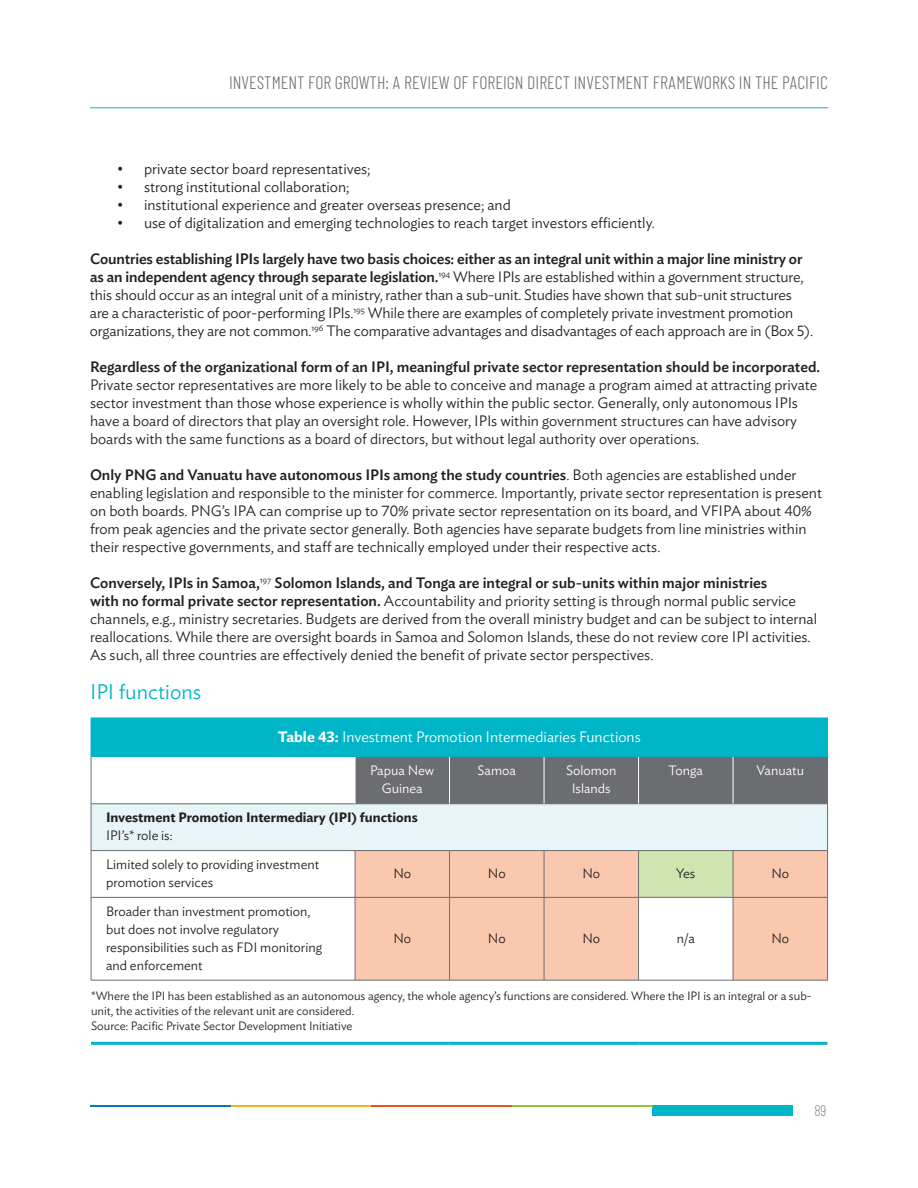
<style>
.page{position:relative;width:918px;height:1188px;background:#fff}
.page>*{position:absolute;margin:0;border:0;box-sizing:border-box;transform-origin:0 0}
.t1{font:300 21px "Ideal Sans";color:#00b5c8}
.t2{font:300 18px "Barlow Condensed";color:#6c6d70}
.t3{font:300 15px/18px "Ideal Sans";color:#231f20}
.t4{font:500 15px "Ideal Sans";color:#231f20}
.t5{font:300 15px "Ideal Sans";color:#fff}
.t6{font:200 15px "Barlow Condensed";color:#6c6d70}
.t7{font:300 13.5px/18px "Ideal Sans";color:#231f20}
.t8{font:300 13.5px/18px "Ideal Sans";color:#fff;text-align:center}
.t9{font:600 13.5px "Ideal Sans";color:#231f20}
.t10{font:300 12px/15px "Ideal Sans";color:#231f20}
.s1{font-weight:500}
.s2{font-weight:600}
</style>
<div class="page">
<hr style="left:90px;top:107px;width:738px;height:1px;background:#00b5c8">
<div style="left:653px;top:1105px;width:140px;height:11px;background:#00b5c8"></div>
<hr style="left:371px;top:1105px;width:141px;height:2px;background:#ea512a">
<hr style="left:231px;top:1105px;width:140px;height:2px;background:#fbb416">
<hr style="left:90px;top:1105px;width:141px;height:2px;background:#007cb6">
<hr style="left:512px;top:1105px;width:141px;height:2px;background:#8bc63e">
<div style="left:91px;top:718px;width:737px;height:39px;background:#00b5c8"></div>
<div style="left:356px;top:757px;width:471px;height:47px;background:#6c6d70"></div>
<div style="left:91px;top:804px;width:737px;height:47px;background:#e7f5f8"></div>
<svg style="left:356px;top:851px;width:471px;height:129px;background:#f9ceb8"></svg>
<div style="left:639px;top:851px;width:94px;height:46px;background:#cfe4ae"></div>
<hr style="left:91px;top:1042px;width:264px;height:3px;background:#00b5c8">
<hr style="left:355px;top:1042px;width:95px;height:3px;background:#00b5c8">
<hr style="left:450px;top:1042px;width:94px;height:3px;background:#00b5c8">
<hr style="left:544px;top:1042px;width:95px;height:3px;background:#00b5c8">
<hr style="left:639px;top:1042px;width:94px;height:3px;background:#00b5c8">
<hr style="left:733px;top:1042px;width:95px;height:3px;background:#00b5c8">
<hr style="left:91px;top:757px;width:1px;height:47px;background:#6c6d70">
<hr style="left:827px;top:757px;width:1px;height:47px;background:#6c6d70">
<hr style="left:91px;top:804px;width:264px;height:1px;background:#6c6d70">
<hr style="left:91px;top:804px;width:1px;height:46px;background:#6c6d70">
<hr style="left:355px;top:804px;width:95px;height:1px;background:#6c6d70">
<hr style="left:450px;top:804px;width:94px;height:1px;background:#6c6d70">
<hr style="left:544px;top:804px;width:95px;height:1px;background:#6c6d70">
<hr style="left:639px;top:804px;width:94px;height:1px;background:#6c6d70">
<hr style="left:733px;top:804px;width:95px;height:1px;background:#6c6d70">
<hr style="left:827px;top:804px;width:1px;height:46px;background:#6c6d70">
<hr style="left:91px;top:850px;width:264px;height:1px;background:#6c6d70">
<hr style="left:91px;top:851px;width:1px;height:46px;background:#6c6d70">
<hr style="left:355px;top:850px;width:95px;height:1px;background:#6c6d70">
<hr style="left:355px;top:851px;width:1px;height:46px;background:#6c6d70">
<hr style="left:450px;top:850px;width:94px;height:1px;background:#6c6d70">
<hr style="left:449px;top:851px;width:1px;height:46px;background:#6c6d70">
<hr style="left:544px;top:850px;width:95px;height:1px;background:#6c6d70">
<hr style="left:544px;top:851px;width:1px;height:46px;background:#6c6d70">
<hr style="left:639px;top:850px;width:94px;height:1px;background:#6c6d70">
<hr style="left:638px;top:851px;width:1px;height:46px;background:#6c6d70">
<hr style="left:733px;top:850px;width:95px;height:1px;background:#6c6d70">
<hr style="left:733px;top:851px;width:1px;height:46px;background:#6c6d70">
<hr style="left:827px;top:851px;width:1px;height:46px;background:#6c6d70">
<hr style="left:91px;top:897px;width:264px;height:1px;background:#6c6d70">
<hr style="left:91px;top:898px;width:1px;height:82px;background:#6c6d70">
<hr style="left:355px;top:897px;width:95px;height:1px;background:#6c6d70">
<hr style="left:355px;top:898px;width:1px;height:82px;background:#6c6d70">
<hr style="left:450px;top:897px;width:94px;height:1px;background:#6c6d70">
<hr style="left:449px;top:898px;width:1px;height:82px;background:#6c6d70">
<hr style="left:544px;top:897px;width:95px;height:1px;background:#6c6d70">
<hr style="left:544px;top:898px;width:1px;height:82px;background:#6c6d70">
<hr style="left:639px;top:897px;width:94px;height:1px;background:#6c6d70">
<hr style="left:638px;top:898px;width:1px;height:82px;background:#6c6d70">
<hr style="left:733px;top:897px;width:95px;height:1px;background:#6c6d70">
<hr style="left:733px;top:898px;width:1px;height:82px;background:#6c6d70">
<hr style="left:827px;top:898px;width:1px;height:82px;background:#6c6d70">
<hr style="left:91px;top:980px;width:264px;height:1px;background:#6c6d70">
<hr style="left:355px;top:980px;width:95px;height:1px;background:#6c6d70">
<hr style="left:450px;top:980px;width:94px;height:1px;background:#6c6d70">
<hr style="left:544px;top:980px;width:95px;height:1px;background:#6c6d70">
<hr style="left:639px;top:980px;width:94px;height:1px;background:#6c6d70">
<hr style="left:733px;top:980px;width:95px;height:1px;background:#6c6d70">
<hr style="left:449px;top:757px;width:1px;height:47px;background:#fff">
<hr style="left:544px;top:757px;width:1px;height:47px;background:#fff">
<hr style="left:638px;top:757px;width:1px;height:47px;background:#fff">
<hr style="left:733px;top:757px;width:1px;height:47px;background:#fff">
<p class="t2" style="left:229px;top:72px;width:600px">INVESTMENT FOR GROWTH: A REVIEW OF FOREIGN DIRECT INVESTMENT FRAMEWORKS IN THE PACIFIC</p>
<p class="t3" style="left:117px;top:158px;width:255px">• private sector board representatives;</p>
<p class="t3" style="left:117px;top:176px;width:234px">• strong institutional collaboration;</p>
<p class="t3" style="left:117px;top:194px;width:395px">• institutional experience and greater overseas presence; and</p>
<p class="t3" style="left:117px;top:212px;width:539px">• use of digitalization and emerging technologies to reach target investors efficiently.</p>
<p class="t3" style="left:90px;top:248px;width:725px"><span class="s1">Countries establishing IPIs largely have two basis choices: either as an integral unit within a major line ministry or as an independent agency through separate legislation.</span><sup>194</sup> Where IPIs are established within a government structure, this should occur as an integral unit of a ministry, rather than a sub-unit. Studies have shown that sub-unit structures are a characteristic of poor-performing IPIs.<sup>195</sup> While there are examples of completely private investment promotion organizations, they are not common.<sup>196</sup> The comparative advantages and disadvantages of each approach are in (Box 5).</p>
<p class="t4" style="left:90px;top:355px;width:732px">Regardless of the organizational form of an IPI, meaningful private sector representation should be incorporated.</p>
<p class="t3" style="left:90px;top:374px;width:729px">Private sector representatives are more likely to be able to conceive and manage a program aimed at attracting private sector investment than those whose experience is wholly within the public sector. Generally, only autonomous IPIs have a board of directors that play an oversight role. However, IPIs within government structures can have advisory boards with the same functions as a board of directors, but without legal authority over operations.</p>
<p class="t3" style="left:90px;top:464px;width:734px"><span class="s1">Only PNG and Vanuatu have autonomous IPIs among the study countries</span>. Both agencies are established under enabling legislation and responsible to the minister for commerce. Importantly, private sector representation is present on both boards. PNG’s IPA can comprise up to 70% private sector representation on its board, and VFIPA about 40% from peak agencies and the private sector generally. Both agencies have separate budgets from line ministries within their respective governments, and staff are technically employed under their respective acts.</p>
<p class="t3" style="left:90px;top:572px;width:729px"><span class="s1">Conversely, IPIs in Samoa,</span><sup>197</sup> <span class="s1">Solomon Islands, and Tonga are integral or sub-units within major ministries<br>with no formal private sector representation.</span> Accountability and priority setting is through normal public service channels, e.g., ministry secretaries. Budgets are derived from the overall ministry budget and can be subject to internal reallocations. While there are oversight boards in Samoa and Solomon Islands, these do not review core IPI activities.<br>As such, all three countries are effectively denied the benefit of private sector perspectives.</p>
<h1 class="t1" style="left:90px;top:676px;width:113px">IPI functions</h1>
<p class="t5" style="left:278px;top:725px;width:364px"><span class="s2">Table 43:</span> Investment Promotion Intermediaries Functions</p>
<p class="t8" style="left:370px;top:760px;width:66px">Papua New<br>Guinea</p>
<p class="t8" style="left:478px;top:760px;width:40px">Samoa</p>
<p class="t8" style="left:566px;top:760px;width:52px">Solomon<br>Islands</p>
<p class="t8" style="left:669px;top:760px;width:36px">Tonga</p>
<p class="t8" style="left:757px;top:760px;width:49px">Vanuatu</p>
<p class="t9" style="left:106px;top:807px;width:313px">Investment Promotion Intermediary (IPI) functions</p>
<p class="t7" style="left:106px;top:820px;width:215px;line-height:28.8px">IPI’s* role is:<br>Limited solely to providing investment</p>
<p class="t7" style="left:106px;top:872px;width:109px">promotion services</p>
<p class="t7" style="left:393px;top:863px;width:19px">No</p>
<p class="t7" style="left:488px;top:863px;width:19px">No</p>
<p class="t7" style="left:582px;top:863px;width:19px">No</p>
<p class="t7" style="left:676px;top:863px;width:21px">Yes</p>
<p class="t7" style="left:771px;top:863px;width:19px">No</p>
<p class="t7" style="left:106px;top:901px;width:218px">Broader than investment promotion, but does not involve regulatory responsibilities such as FDI monitoring and enforcement</p>
<p class="t7" style="left:393px;top:928px;width:19px">No</p>
<p class="t7" style="left:488px;top:928px;width:19px">No</p>
<p class="t7" style="left:582px;top:928px;width:19px">No</p>
<p class="t7" style="left:677px;top:928px;width:20px">n/a</p>
<p class="t7" style="left:771px;top:928px;width:19px">No</p>
<p class="t10" style="left:91px;top:987px;width:722px">*Where the IPI has been established as an autonomous agency, the whole agency’s functions are considered. Where the IPI is an integral or a sub&shy;unit, the activities of the relevant unit are considered.<br>Source: Pacific Private Sector Development Initiative</p>
<p class="t6" style="left:814px;top:1100px;width:14px">89</p>
</div>
